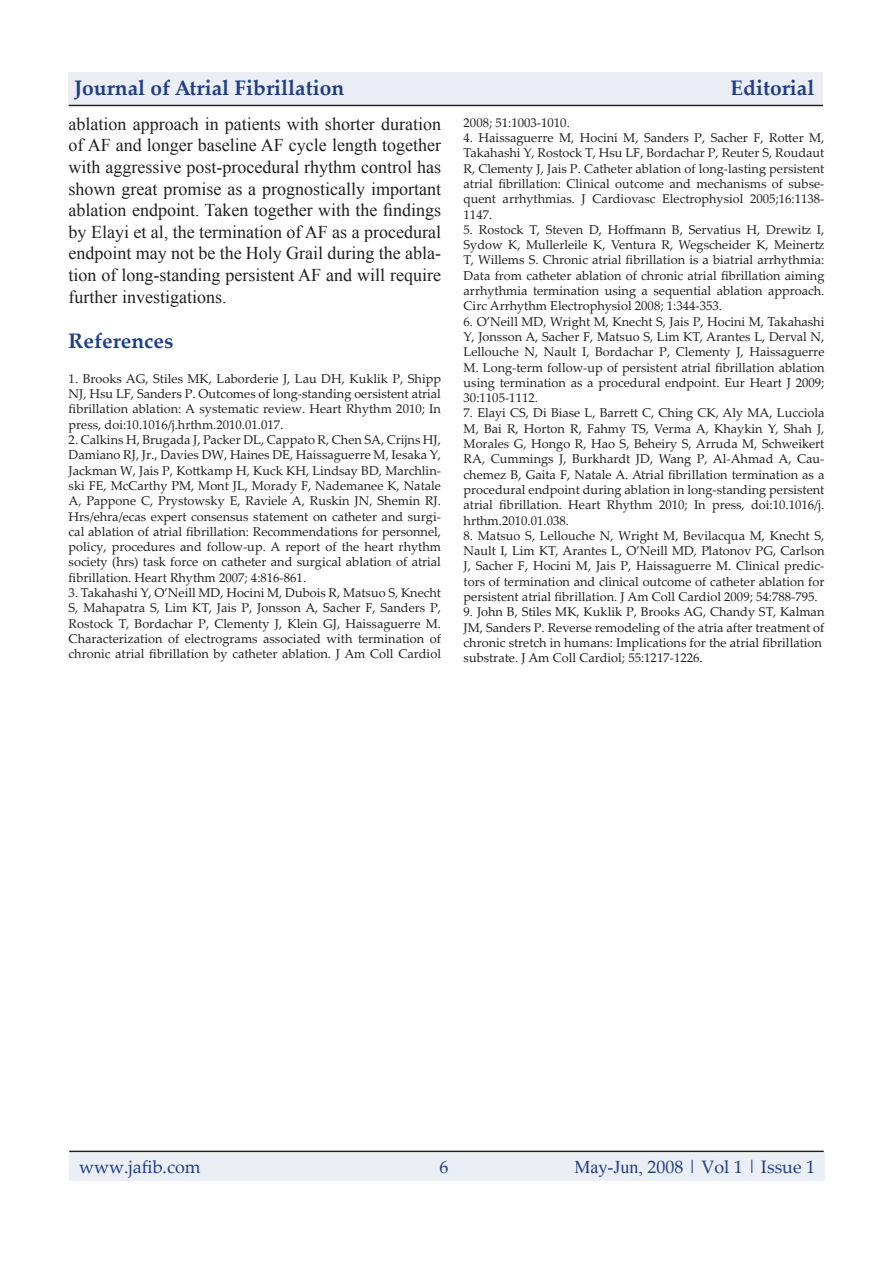
<style>
.page{position:relative;width:893px;height:1263px;background:#fff}
.page>*{position:absolute;margin:0;border:0;box-sizing:border-box;transform-origin:0 0}
.pgheader{font:700 21px "Palatino Linotype";color:#1e3f88}
.body{font:700 21px "Palatino Linotype";color:#1e3f88}
.t1{font:18px/21.6px "Times New Roman";color:#231f20;text-align:justify}
.pgheader-2{font:18px "Palatino Linotype";color:#1e3f88}
.body-2{font:12.75px/15.3px "Palatino Linotype";color:#231f20;text-align:justify}
.s1{font-family:"Times New Roman"}
</style>
<div class="page">
<hr style="left:69px;top:105px;width:754px;height:1px;background:#231f20">
<hr style="left:69px;top:1151px;width:755px;height:1px;background:#231f20">
<div style="left:68px;top:72px;width:754px;height:31px;background:#ebeef4"></div>
<div style="left:69px;top:1153px;width:755px;height:27px;background:#ebeef4"></div>
<p class="pgheader" style="left:74px;top:73px;width:272px">Journal of Atrial Fibrillation</p>
<p class="pgheader" style="left:730px;top:73px;width:85px">Editorial</p>
<p class="t1" style="left:69px;top:113px;width:374px">ablation approach in patients with shorter duration of AF and longer baseline AF cycle length together with aggressive post-procedural rhythm control has shown great promise as a prognostically important ablation endpoint. Taken together with the findings by Elayi et al, the termination of AF as a procedural endpoint may not be the Holy Grail during the abla&shy;tion of long-standing persistent AF and will require further investigations.</p>
<p class="body" style="left:69px;top:326px;width:106px">References</p>
<p class="body-2" style="left:69px;top:370px;width:374px">1. Brooks AG, Stiles MK, Laborderie J, Lau DH, Kuklik P, Shipp NJ, Hsu LF, Sanders P. Outcomes of long-standing oersistent atrial fibrillation ablation: A systematic review. Heart Rhythm 2010; In press, doi:10.1016/j.hrthm.2010.01.017.</p>
<p class="body-2" style="left:69px;top:431px;width:374px">2. Calkins H, Brugada J, Packer DL, Cappato R, Chen SA, Crijns HJ, Damiano RJ, Jr., Davies DW, Haines DE, Haissaguerre M, Iesaka Y, Jackman W, Jais P, Kottkamp H, Kuck KH, Lindsay BD, Marchlin&shy;ski FE, McCarthy PM, Mont JL, Morady F, Nademanee K, Natale A, Pappone C, Prystowsky E, Raviele A, Ruskin JN, Shemin RJ.<br>Hrs/ehra/ecas expert consensus statement on catheter and surgi&shy;cal ablation of atrial fibrillation: Recommendations for personnel, policy, procedures and follow-up. A report of the heart rhythm society (hrs) task force on catheter and surgical ablation of atrial fibrillation. Heart Rhythm 2007; 4:816-861.</p>
<p class="body-2" style="left:69px;top:584px;width:374px">3. Takahashi Y, O’Neill MD, Hocini M, Dubois R, Matsuo S, Knecht S, Mahapatra S, Lim KT, Jais P, Jonsson A, Sacher F, Sanders P, Rostock T, Bordachar P, Clementy J, Klein GJ, Haissaguerre M.<br>Characterization of electrograms associated with termination of chronic atrial fibrillation by catheter ablation. J Am Coll Cardiol</p>
<p class="body-2" style="left:464px;top:114px;width:108px">2008; 51:1003-1010.</p>
<p class="body-2" style="left:464px;top:130px;width:362px">4. Haissaguerre M, Hocini M, Sanders P, Sacher F, Rotter M, Takahashi Y, Rostock T, Hsu LF, Bordachar P, Reuter S, Roudaut R, Clementy J, Jais P. Catheter ablation of long-lasting persistent atrial fibrillation: Clinical outcome and mechanisms of subse&shy;quent arrhythmias. J Cardiovasc Electrophysiol 2005;16:1138- 1147.</p>
<p class="body-2" style="left:464px;top:221px;width:362px">5. Rostock T, Steven D, Hoffmann B, Servatius H, Drewitz I, Sydow K, Mullerleile K, Ventura R, Wegscheider K, Meinertz T, Willems S. Chronic atrial fibrillation is a biatrial arrhythmia:<br>Data from catheter ablation of chronic atrial fibrillation aiming arrhythmia termination using a sequential ablation approach.<br>Circ Arrhythm Electrophysiol 2008; 1:344-353.</p>
<p class="body-2" style="left:464px;top:313px;width:362px">6. O’Neill MD, Wright M, Knecht S, Jais P, Hocini M, Takahashi Y, Jonsson A, Sacher F, Matsuo S, Lim KT, Arantes L, Derval N, Lellouche N, Nault I, Bordachar P, Clementy J, Haissaguerre M. Long-term follow-up of persistent atrial fibrillation ablation using termination as a procedural endpoint. Eur Heart J 2009; 30:1105-1112.</p>
<p class="body-2" style="left:464px;top:405px;width:362px">7. Elayi CS, Di Biase L, Barrett C, Ching CK, Aly MA, Lucciola M, Bai R, Horton R, Fahmy TS, Verma A, Khaykin Y, Shah J, Morales G, Hongo R, Hao S, Beheiry S, Arruda M, Schweikert RA, Cummings J, Burkhardt JD, Wang P, Al-Ahmad A, Cau&shy;chemez B, Gaita F, Natale A. Atrial fibrillation termination as a procedural endpoint during ablation in long-standing persistent atrial fibrillation. Heart Rhythm 2010; In press, doi:10.1016/j. hrthm.2010.01.038.</p>
<p class="body-2" style="left:464px;top:527px;width:362px">8. Matsuo S, Lellouche N, Wright M, Bevilacqua M, Knecht S, Nault I, Lim KT, Arantes L, O’Neill MD, Platonov PG, Carlson J, Sacher F, Hocini M, Jais P, Haissaguerre M. Clinical predic&shy;tors of termination and clinical outcome of catheter ablation for persistent atrial fibrillation. J Am Coll Cardiol 2009; 54:788-795.</p>
<p class="body-2" style="left:464px;top:604px;width:362px">9. John B, Stiles MK, Kuklik P, Brooks AG, Chandy ST, Kalman JM, Sanders P. Reverse remodeling of the atria after treatment of chronic stretch in humans: Implications for the atrial fibrillation</p>
<p class="body-2" style="left:464px;top:650px;width:241px">substrate. J Am Coll Cardiol; 55:1217-1226.</p>
<p class="pgheader-2" style="left:79px;top:1154px;width:123px">www.jafib.com</p>
<p class="pgheader-2" style="left:439px;top:1154px;width:10px">6</p>
<p class="pgheader-2" style="left:574px;top:1154px;width:242px"><span class="s1">May-Jun,</span> 2008 | Vol 1 | Issue 1</p>
</div>
